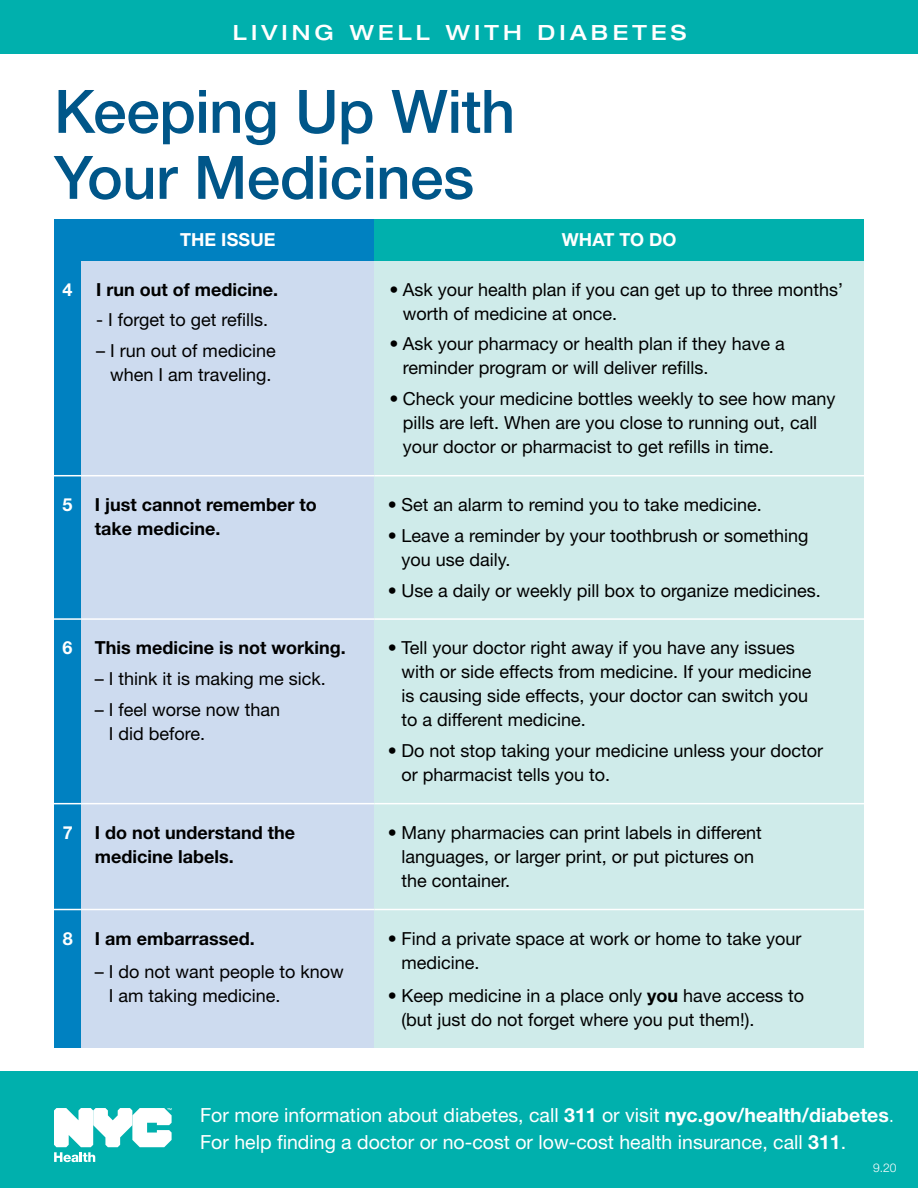
<style>
.page{position:relative;width:918px;height:1188px;background:#fff}
.page>*{position:absolute;margin:0;border:0;box-sizing:border-box;transform-origin:0 0}
.t1{font:500 60px/66px "Helvetica Neue LT Std";letter-spacing:-.01em;color:#005689}
.t2{font:500 expanded 21px "Helvetica Neue LT Std";letter-spacing:.2em;color:#fff}
.t3{font:19.5px/27px "Helvetica Neue LT Std";color:#fff}
.t4{font:18px/24px "Helvetica Neue LT Std";color:#000}
.t5{font:700 18px/24px "Helvetica Neue LT Std";color:#000}
.t6{font:700 18px "Helvetica Neue LT Std";letter-spacing:.005em;color:#fff}
.t7{font:300 12px "Helvetica Neue LT Std";color:#fff}
.s1{color:#fff}
.s2{font-weight:700}
.s3{font-weight:300}
</style>
<div class="page">
<div style="left:0;top:1071px;width:918px;height:117px;background:#00b0ad"></div>
<div style="left:0;top:0;width:918px;height:54px;background:#00b0ad"></div>
<svg style="left:54px;top:1108px;width:118px;height:54px"></svg>
<div style="left:54px;top:220px;width:27px;height:41px;background:#0081c1"></div>
<div style="left:81px;top:220px;width:293px;height:41px;background:#0081c1"></div>
<div style="left:54px;top:261px;width:27px;height:215px;background:#0081c1"></div>
<div style="left:54px;top:476px;width:27px;height:143px;background:#0081c1"></div>
<div style="left:54px;top:619px;width:27px;height:185px;background:#0081c1"></div>
<div style="left:54px;top:804px;width:27px;height:106px;background:#0081c1"></div>
<div style="left:54px;top:910px;width:27px;height:138px;background:#0081c1"></div>
<div style="left:374px;top:220px;width:490px;height:41px;background:#00b0ad"></div>
<div style="left:81px;top:261px;width:293px;height:215px;background:#cddbef"></div>
<div style="left:81px;top:476px;width:293px;height:143px;background:#cddbef"></div>
<div style="left:81px;top:619px;width:293px;height:185px;background:#cddbef"></div>
<div style="left:81px;top:804px;width:293px;height:106px;background:#cddbef"></div>
<div style="left:81px;top:910px;width:293px;height:138px;background:#cddbef"></div>
<div style="left:374px;top:261px;width:490px;height:215px;background:#cfebea"></div>
<div style="left:374px;top:476px;width:490px;height:143px;background:#cfebea"></div>
<div style="left:374px;top:619px;width:490px;height:185px;background:#cfebea"></div>
<div style="left:374px;top:804px;width:490px;height:106px;background:#cfebea"></div>
<div style="left:374px;top:910px;width:490px;height:138px;background:#cfebea"></div>
<svg style="left:54px;top:475px;width:27px;height:1px"></svg>
<hr style="left:81px;top:475px;width:293px;height:1px;background:#fff">
<hr style="left:374px;top:475px;width:490px;height:1px;background:#fff">
<hr style="left:54px;top:618px;width:27px;height:2px;background:#fff">
<hr style="left:81px;top:618px;width:293px;height:2px;background:#fff">
<hr style="left:374px;top:618px;width:490px;height:2px;background:#fff">
<svg style="left:54px;top:803px;width:27px;height:1px"></svg>
<hr style="left:81px;top:803px;width:293px;height:1px;background:#fff">
<hr style="left:374px;top:803px;width:490px;height:1px;background:#fff">
<svg style="left:54px;top:909px;width:27px;height:1px"></svg>
<hr style="left:81px;top:909px;width:293px;height:1px;background:#fff">
<hr style="left:374px;top:909px;width:490px;height:1px;background:#fff">
<p class="t2" style="left:233px;top:20px;width:455px">LIVING WELL WITH DIABETES</p>
<h1 class="t1" style="left:54px;top:78px;width:463px">Keeping Up With<br>Your Medicines</h1>
<p class="t6" style="left:180px;top:228px;width:97px">THE ISSUE</p>
<p class="t6" style="left:562px;top:228px;width:116px">WHAT TO DO</p>
<p class="t6" style="left:63px;top:278px;width:12px">4</p>
<p class="t5" style="left:96px;top:277px;width:183px">I run out of medicine.</p>
<p class="t4" style="left:96px;top:308px;width:173px">- I forget to get refills.</p>
<p class="t4" style="left:96px;top:339px;width:181px;text-align:center">– I run out of medicine when I am traveling.</p>
<p class="t4" style="left:403px;top:277px;width:442px;text-indent:-14px">• Ask your health plan if you can get up to three months’ worth of medicine at once.</p>
<p class="t4" style="left:403px;top:332px;width:383px;text-indent:-14px">• Ask your pharmacy or health plan if they have a reminder program or will deliver refills.</p>
<p class="t4" style="left:403px;top:387px;width:434px;text-indent:-14px">• Check your medicine bottles weekly to see how many pills are left. When are you close to running out, call your doctor or pharmacist to get refills in time.</p>
<p class="t5" style="left:95px;top:492px;width:223px;text-indent:-32px"><span class="s1">5</span> I just cannot remember to take medicine.</p>
<p class="t4" style="left:388px;top:492px;width:375px">• Set an alarm to remind you to take medicine.</p>
<p class="t4" style="left:401px;top:523px;width:409px;text-indent:-14px">• Leave a reminder by your toothbrush or something you use daily.</p>
<p class="t4" style="left:388px;top:578px;width:434px">• Use a daily or weekly pill box to organize medicines.</p>
<p class="t5" style="left:63px;top:636px;width:285px"><span class="s1">6</span> This medicine is not working.</p>
<p class="t4" style="left:95px;top:667px;width:233px">– I think it is making me sick.</p>
<p class="t4" style="left:109px;top:697px;width:173px;text-indent:-14px">– I feel worse now than<br>I did before.</p>
<p class="t4" style="left:401px;top:636px;width:412px;text-indent:-14px">• Tell your doctor right away if you have any issues with or side effects from medicine. If your medicine is causing side effects, your doctor can switch you to a different medicine.</p>
<p class="t4" style="left:401px;top:739px;width:423px;text-indent:-14px">• Do not stop taking your medicine unless your doctor or pharmacist tells you to.</p>
<p class="t5" style="left:95px;top:820px;width:202px;text-indent:-32px"><span class="s1">7</span> I do not understand the medicine labels.</p>
<p class="t4" style="left:401px;top:820px;width:362px;text-indent:-14px">• Many pharmacies can print labels in different languages, or larger print, or put pictures on the container.</p>
<p class="t5" style="left:63px;top:926px;width:194px"><span class="s1">8</span> I am embarrassed.</p>
<p class="t4" style="left:109px;top:959px;width:237px;text-indent:-14px">– I do not want people to know<br>I am taking medicine.</p>
<p class="t4" style="left:401px;top:926px;width:402px;text-indent:-14px">• Find a private space at work or home to take your medicine.</p>
<p class="t4" style="left:401px;top:983px;width:404px;text-indent:-14px">• Keep medicine in a place only <span class="s2">you</span> have access to (but just do not forget where you put them!).</p>
<p class="t3" style="left:200px;top:1101px;width:696px">For more information about diabetes, call <span class="s2">311</span> or visit <span class="s2">nyc.gov/health/diabetes</span><span class="s3">.<br></span>For help finding a doctor or no-cost or low-cost health insurance, call <span class="s2">311</span>.</p>
<p class="t7" style="left:873px;top:1160px;width:25px">9.20</p>
</div>
